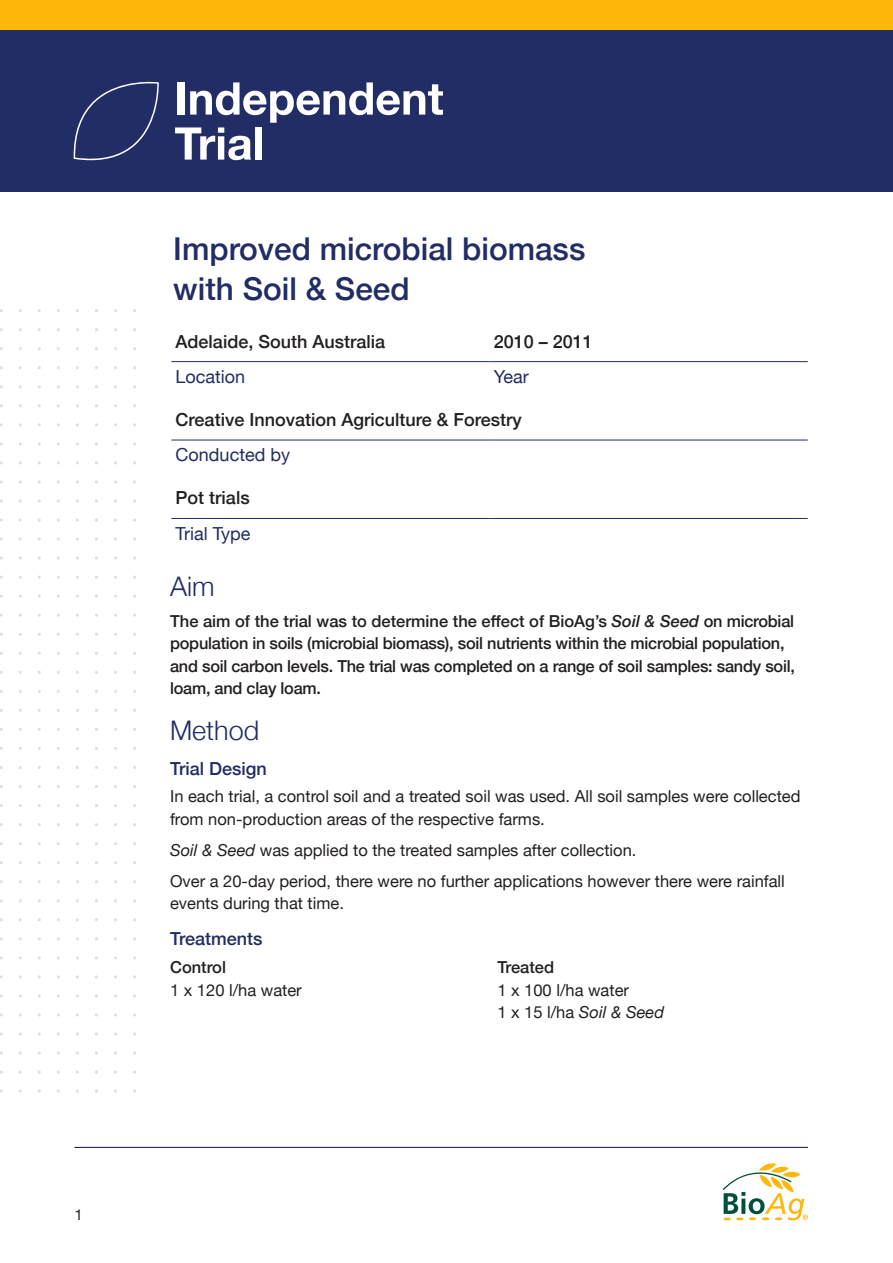
<style>
.page{position:relative;width:893px;height:1263px;background:#fff}
.page>*{position:absolute;margin:0;border:0;box-sizing:border-box;transform-origin:0 0}
.t1{font:500 31.5px/40.5px "Helvetica Neue";color:#222c65}
.t2{font:300 27px "Helvetica Neue";color:#222c65}
.t3{font:500 18px "Helvetica Neue";color:#241f1f}
.t4{font:18px "Helvetica Neue";color:#222c65}
.t5{font:500 18px "Helvetica Neue";color:#222c65}
.t6{font:16.5px/22.5px "Helvetica Neue";color:#241f1f}
.t7{font:500 16.5px/22.5px "Helvetica Neue";letter-spacing:-.015em;color:#241f1f}
.t8{font:15px "Helvetica Neue";color:#241f1f}
.s1{font-style:italic}
</style>
<div class="page">
<div style="left:0;top:0;width:893px;height:30px;background:#ffb70b"></div>
<hr style="left:74px;top:1147px;width:734px;height:1px;background:#222c65">
<svg style="left:723px;top:1163px;width:85px;height:57px"></svg>
<div style="left:0;top:30px;width:893px;height:161px;background:#222c65"></div>
<hr style="left:171px;top:361px;width:319px;height:1px;background:#222c65">
<hr style="left:490px;top:361px;width:318px;height:1px;background:#222c65">
<hr style="left:171px;top:440px;width:319px;height:1px;background:#222c65">
<hr style="left:490px;top:440px;width:318px;height:1px;background:#222c65">
<hr style="left:171px;top:518px;width:319px;height:1px;background:#222c65">
<hr style="left:490px;top:518px;width:318px;height:1px;background:#222c65">
<svg style="left:73px;top:81px;width:86px;height:80px"></svg>
<svg style="left:175px;top:82px;width:268px;height:78px"></svg>
<div style="left:255px;top:127px;width:7px;height:33px;background:#fff"></div>
<p class="t8" style="left:74px;top:1204px;width:10px">1</p>
<h1 class="t1" style="left:173px;top:226px;width:414px">Improved microbial biomass with Soil &amp; Seed</h1>
<p class="t3" style="left:176px;top:327px;width:211px">Adelaide, South Australia</p>
<p class="t3" style="left:494px;top:327px;width:101px">2010 – 2011</p>
<p class="t4" style="left:176px;top:364px;width:71px">Location</p>
<p class="t4" style="left:494px;top:364px;width:36px">Year</p>
<p class="t3" style="left:176px;top:405px;width:348px">Creative Innovation Agriculture &amp; Forestry</p>
<p class="t4" style="left:176px;top:442px;width:116px">Conducted by</p>
<p class="t3" style="left:176px;top:483px;width:76px">Pot trials</p>
<p class="t4" style="left:176px;top:520px;width:77px">Trial Type</p>
<h2 class="t2" style="left:170px;top:564px;width:46px">Aim</h2>
<p class="t7" style="left:170px;top:608px;width:626px">The aim of the trial was to determine the effect of BioAg’s <span class="s1">Soil &amp; Seed</span> on microbial population in soils (microbial biomass), soil nutrients within the microbial population, and soil carbon levels. The trial was completed on a range of soil samples: sandy soil, loam, and clay loam.</p>
<h2 class="t2" style="left:170px;top:709px;width:91px">Method</h2>
<p class="t5" style="left:170px;top:755px;width:98px">Trial Design</p>
<p class="t6" style="left:170px;top:786px;width:632px">In each trial, a control soil and a treated soil was used. All soil samples were collected from non-production areas of the respective farms.</p>
<p class="t6" style="left:170px;top:835px;width:616px;line-height:31px"><span class="s1">Soil &amp; Seed</span> was applied to the treated samples after collection.<br>Over a 20-day period, there were no further applications however there were rainfall</p>
<p class="t6" style="left:170px;top:893px;width:175px">events during that time.</p>
<p class="t5" style="left:170px;top:924px;width:94px">Treatments</p>
<p class="t7" style="left:170px;top:955px;width:57px">Control</p>
<p class="t6" style="left:170px;top:980px;width:133px">1 x 120 l/ha water</p>
<p class="t7" style="left:497px;top:955px;width:58px">Treated</p>
<p class="t6" style="left:497px;top:980px;width:168px">1 x 100 l/ha water<br>1 x 15 l/ha <span class="s1">Soil &amp; Seed</span></p>
</div>
